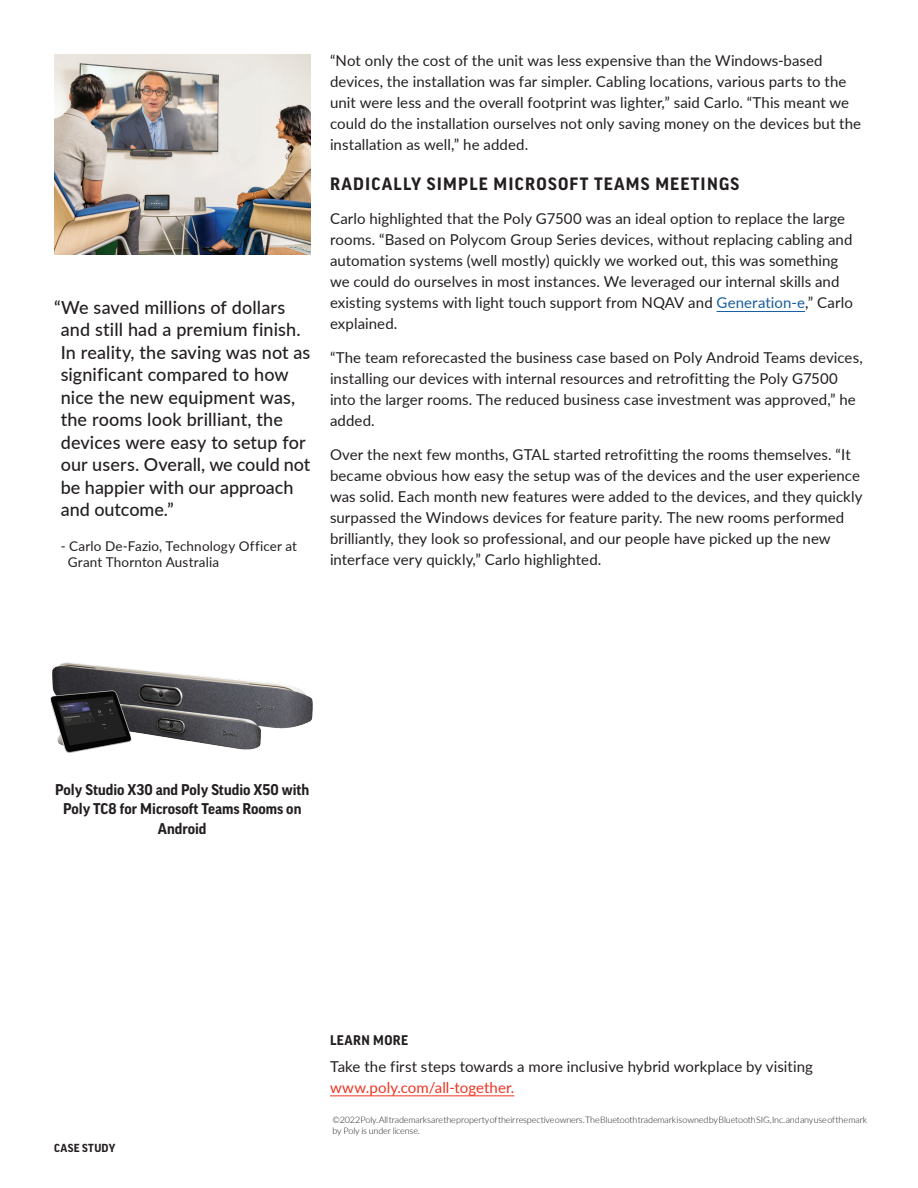
<style>
.page{position:relative;width:918px;height:1188px;background:#fff}
.page>*{position:absolute;margin:0;border:0;box-sizing:border-box;transform-origin:0 0}
.t1{font:500 18px/22.5px "Lato";letter-spacing:.005em;color:#231f20}
.t2{font:700 17.25px "Good Pro";letter-spacing:.07em;color:#231f20}
.t3{font:15px/21px "Lato";letter-spacing:.005em;color:#231f20}
.t4{font:700 15px/19.5px "Good Pro";color:#231f20;text-align:center}
.t5{font:15px "Lato";letter-spacing:.005em;color:#e32}
.t6{font:13.5px/16.5px "Lato";letter-spacing:.01em;color:#231f20}
.t7{font:700 13.5px "Good Pro";letter-spacing:.03em;color:#231f20}
.t8{font:700 11.25px "Good Pro";letter-spacing:.035em;color:#231f20}
.t9{font:300 9px/10.8px "Lato";letter-spacing:-.015em;color:#231f20}
.s1{color:#175d9e}
</style>
<div class="page">
<hr style="left:717px;top:311px;width:88px;height:1px;background:#175d9e">
<hr style="left:330px;top:1096px;width:184px;height:1px;background:#e32">
<img style="left:54px;top:54px;width:256px;height:201px">
<img style="left:50px;top:662px;width:263px;height:91px">
<p class="t1" style="left:61px;top:295px;width:251px;text-indent:-7px">“We saved millions of dollars and still had a premium finish.<br>In reality, the saving was not as significant compared to how nice the new equipment was, the rooms look brilliant, the devices were easy to setup for our users. Overall, we could not be happier with our approach and outcome.”</p>
<p class="t6" style="left:68px;top:537px;width:231px;text-indent:-7px">- Carlo De-Fazio, Technology Officer at<br>Grant Thornton Australia</p>
<p class="t3" style="left:330px;top:49px;width:533px">“Not only the cost of the unit was less expensive than the Windows-based devices, the installation was far simpler. Cabling locations, various parts to the unit were less and the overall footprint was lighter,” said Carlo. “This meant we could do the installation ourselves not only saving money on the devices but the installation as well,” he added.</p>
<p class="t2" style="left:330px;top:174px;width:411px">RADICALLY SIMPLE MICROSOFT TEAMS MEETINGS</p>
<p class="t3" style="left:330px;top:207px;width:524px">Carlo highlighted that the Poly G7500 was an ideal option to replace the large rooms. “Based on Polycom Group Series devices, without replacing cabling and automation systems (well mostly) quickly we worked out, this was something we could do ourselves in most instances. We leveraged our internal skills and existing systems with light touch support from NQAV and <span class="s1">Generation-e</span>,” Carlo explained.</p>
<p class="t3" style="left:330px;top:346px;width:534px">“The team reforecasted the business case based on Poly Android Teams devices, installing our devices with internal resources and retrofitting the Poly G7500 into the larger rooms. The reduced business case investment was approved,” he added.</p>
<p class="t3" style="left:330px;top:443px;width:534px">Over the next few months, GTAL started retrofitting the rooms themselves. “It became obvious how easy the setup was of the devices and the user experience was solid. Each month new features were added to the devices, and they quickly surpassed the Windows devices for feature parity. The new rooms performed brilliantly, they look so professional, and our people have picked up the new interface very quickly,” Carlo highlighted.</p>
<p class="t4" style="left:55px;top:780px;width:256px">Poly Studio X30 and Poly Studio X50 with<br>Poly TC8 for Microsoft Teams Rooms on<br>Android</p>
<p class="t8" style="left:54px;top:1142px;width:63px">CASE STUDY</p>
<p class="t7" style="left:330px;top:1032px;width:80px">LEARN MORE</p>
<p class="t3" style="left:330px;top:1055px;width:484px">Take the first steps towards a more inclusive hybrid workplace by visiting</p>
<p class="t5" style="left:330px;top:1077px;width:186px">www.poly.com/all-together.</p>
<p class="t9" style="left:333px;top:1114px;width:536px">©2022 Poly. All trademarks are the property of their respective owners. The Bluetooth trademark is owned by Bluetooth SIG, Inc. and any use of the mark by Poly is under license.</p>
</div>
